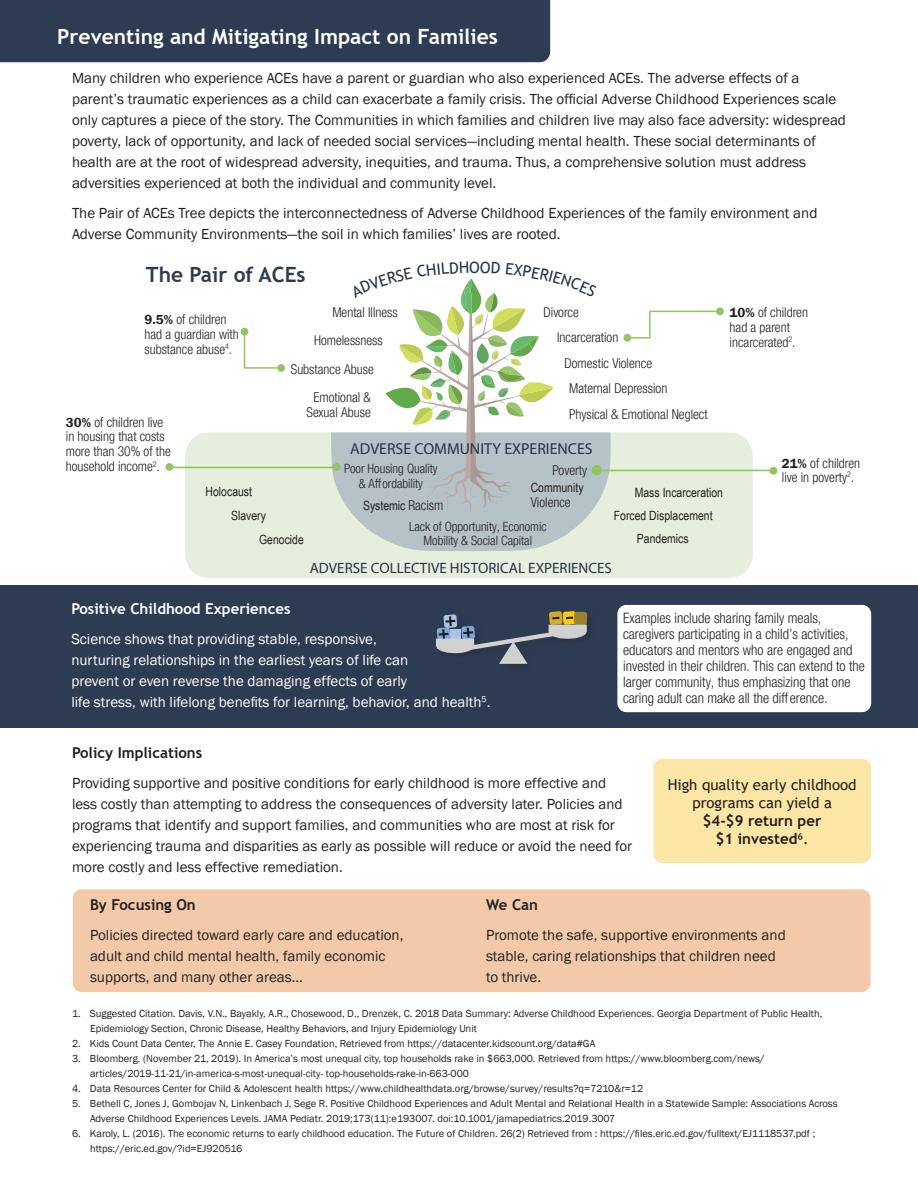
<style>
.page{position:relative;width:918px;height:1188px;background:#fff}
.page>*{position:absolute;margin:0;border:0;box-sizing:border-box;transform-origin:0 0}
.t1{font:700 21px "Trebuchet MS";color:#fff}
.trebuchet_subhead{font:700 21px "Trebuchet MS";color:#2e3c53}
.t2{font:15.75px "Myriad Pro";color:#273347}
.t3{font:15.75px "Trebuchet MS";color:#273347}
.franklin_text{font:15px/21px "Franklin Gothic";color:#231f20}
.franklin_text-2{font:15px/21px "Franklin Gothic";color:#fff}
.trebuchet_subhead-2{font:15px/18px "Trebuchet MS";color:#231f20;text-align:center}
.t4{font:15px "Myriad Pro";color:#273347}
.trebuchet_subhead-3{font:700 15px "Trebuchet MS";color:#231f20}
.trebuchet_subhead-4{font:700 15px "Trebuchet MS";color:#fff}
.callouts{font:300 condensed 14.25px/15.9px "Helvetica Neue LTW1 G";color:#231f20}
.callouts_flush_lefty{font:300 condensed 13.5px/15px "Helvetica Neue LTW1 G";color:#231f20}
.callouts-2{font:300 condensed 13.5px/15px "Helvetica Neue LTW1 G";color:#231f20;text-align:center}
.callouts_flush_lefty-2{font:12.75px/24.2px "Arial Narrow";color:#231f20}
.callouts_flush_lefty-3{font:300 condensed 12.75px/14.1px "Helvetica Neue LTW1 G";color:#231f20;text-align:center}
.footnotes{font:10.5px/15px "Franklin Gothic";color:#231f20}
.small_type{font:10.5px/15px "Franklin Gothic";color:#231f20}
.s1{font-family:"Franklin Gothic";font-weight:600;font-stretch:normal}
.s2{font-family:"Helvetica Neue LTW1 G";font-weight:300;font-stretch:condensed;font-size:13.5px}
.s3{font-weight:700}
</style>
<div class="page">
<div style="left:73px;top:889px;width:797px;height:103px;background:#f3caa9;border-radius:9px"></div>
<div style="left:0;top:585px;width:918px;height:142px;background:#2e3c53"></div>
<div style="left:0;top:0;width:551px;height:63px;background:#2e3c53"></div>
<div style="left:653px;top:759px;width:218px;height:104px;background:#fce6a6;border-radius:9px"></div>
<div style="left:617px;top:605px;width:254px;height:107px;background:#fff;border-radius:9px"></div>
<svg style="left:436px;top:611px;width:151px;height:53px"></svg>
<div style="left:185px;top:432px;width:568px;height:146px;background:#e6efde"></div>
<svg style="left:243px;top:330px;width:34px;height:39px"></svg>
<div style="left:241px;top:328px;width:7px;height:8px;background:#91c561;border-radius:50%"></div>
<div style="left:277px;top:364px;width:8px;height:8px;background:#91c561;border-radius:50%"></div>
<hr style="left:594px;top:469px;width:181px;height:3px;background:#91c561">
<div style="left:770px;top:467px;width:7px;height:8px;background:#91c561;border-radius:50%"></div>
<svg style="left:627px;top:310px;width:94px;height:29px"></svg>
<div style="left:623px;top:334px;width:8px;height:8px;background:#91c561;border-radius:50%"></div>
<div style="left:716px;top:308px;width:8px;height:7px;background:#91c561;border-radius:50%"></div>
<div style="left:166px;top:463px;width:7px;height:8px;background:#91c561;border-radius:50%"></div>
<hr style="left:172px;top:466px;width:163px;height:3px;background:#91c561">
<svg style="left:331px;top:279px;width:280px;height:272px"></svg>
<p class="t1" style="left:57px;top:24px;width:442px">Preventing and Mitigating Impact on Families</p>
<p class="franklin_text" style="left:72px;top:67px;width:776px">Many children who experience ACEs have a parent or guardian who also experienced ACEs. The adverse effects of a parent’s traumatic experiences as a child can exacerbate a family crisis. The official Adverse Childhood Experiences scale only captures a piece of the story. The Communities in which families and children live may also face adversity: widespread poverty, lack of opportunity, and lack of needed social services—including mental health. These social determinants of health are at the root of widespread adversity, inequities, and trauma. Thus, a comprehensive solution must address adversities experienced at both the individual and community level.</p>
<p class="franklin_text" style="left:72px;top:202px;width:747px">The Pair of ACEs Tree depicts the interconnectedness of Adverse Childhood Experiences of the family environment and<br>Adverse Community Environments—the soil in which families’ lives are rooted.</p>
<p class="trebuchet_subhead" style="left:146px;top:261px;width:161px">The Pair of ACEs</p>
<p class="t3" style="left:469px;top:257px;width:12px">O</p>
<p class="callouts_flush_lefty" style="left:730px;top:304px;width:80px"><span class="s1">10%</span> of children had a parent incarcerated<sup>2</sup>.</p>
<p class="callouts_flush_lefty" style="left:544px;top:304px;width:37px">Divorce</p>
<p class="callouts_flush_lefty" style="left:557px;top:330px;width:63px">Incarceration</p>
<p class="callouts_flush_lefty" style="left:565px;top:355px;width:89px">Domestic Violence</p>
<p class="callouts_flush_lefty" style="left:569px;top:381px;width:100px">Maternal Depression</p>
<p class="callouts_flush_lefty" style="left:569px;top:406px;width:140px">Physical &amp; Emotional Neglect</p>
<p class="callouts-2" style="left:332px;top:304px;width:67px">Mental Illness</p>
<p class="callouts-2" style="left:314px;top:333px;width:70px">Homelessness</p>
<p class="callouts-2" style="left:291px;top:361px;width:84px">Substance Abuse</p>
<p class="callouts-2" style="left:307px;top:390px;width:66px">Emotional &amp;<br>Sexual Abuse</p>
<p class="callouts_flush_lefty" style="left:144px;top:311px;width:96px"><span class="s1">9.5%</span> of children had a guardian with substance abuse<sup>4</sup>.</p>
<p class="callouts_flush_lefty" style="left:66px;top:416px;width:100px;line-height:13.6px"><span class="s1">30%</span> of children live in housing that costs</p>
<p class="callouts_flush_lefty" style="left:66px;top:444px;width:106px">more than 30% of the household income<sup>2</sup>.</p>
<p class="t2" style="left:350px;top:439px;width:244px">ADVERSE COMMUNITY EXPERIENCES</p>
<p class="callouts_flush_lefty" style="left:782px;top:457px;width:80px;line-height:13.5px"><span class="s1">21%</span> of children live in poverty<sup>2</sup>.</p>
<p class="callouts_flush_lefty-3" style="left:344px;top:461px;width:95px;line-height:14.7px">Poor Housing Quality &amp; Affordability</p>
<p class="callouts_flush_lefty" style="left:553px;top:463px;width:36px">Poverty</p>
<p class="callouts_flush_lefty-2" style="left:531px;top:475px;width:54px">Community</p>
<p class="callouts_flush_lefty" style="left:531px;top:495px;width:41px">Violence</p>
<p class="callouts_flush_lefty-2" style="left:206px;top:479px;width:48px">Holocaust</p>
<p class="callouts_flush_lefty-2" style="left:635px;top:480px;width:90px">Mass Incarceration</p>
<p class="callouts_flush_lefty-2" style="left:259px;top:503px;width:46px;text-indent:-28px">Slavery<br>Genocide</p>
<p class="callouts_flush_lefty-2" style="left:363px;top:493px;width:82px">Systemic <span class="s2">Racism</span></p>
<p class="callouts_flush_lefty-2" style="left:614px;top:503px;width:100px">Forced Displacement</p>
<p class="callouts_flush_lefty-3" style="left:409px;top:519px;width:139px">Lack of Opportunity, Economic<br>Mobility &amp; Social Capital</p>
<p class="callouts_flush_lefty-2" style="left:637px;top:526px;width:53px">Pandemics</p>
<p class="t4" style="left:310px;top:559px;width:304px">ADVERSE COLLECTIVE HISTORICAL EXPERIENCES</p>
<p class="trebuchet_subhead-4" style="left:71px;top:599px;width:221px">Positive Childhood Experiences</p>
<p class="franklin_text-2" style="left:71px;top:629px;width:421px">Science shows that providing stable, responsive,<br>nurturing relationships in the earliest years of life can<br>prevent or even reverse the damaging effects of early<br>life stress, with lifelong benefits for learning, behavior, and health<sup>5</sup>.</p>
<p class="callouts" style="left:623px;top:611px;width:243px">Examples include sharing family meals, caregivers participating in a child’s activities, educators and mentors who are engaged and invested in their children. This can extend to the larger community, thus emphasizing that one caring adult can make all the difference.</p>
<p class="trebuchet_subhead-3" style="left:72px;top:743px;width:132px">Policy Implications</p>
<p class="franklin_text" style="left:72px;top:773px;width:562px">Providing supportive and positive conditions for early childhood is more effective and less costly than attempting to address the consequences of adversity later. Policies and programs that identify and support families, and communities who are most at risk for experiencing trauma and disparities as early as possible will reduce or avoid the need for more costly and less effective remediation.</p>
<p class="trebuchet_subhead-3" style="left:90px;top:895px;width:107px">By Focusing On</p>
<p class="franklin_text" style="left:90px;top:924px;width:315px">Policies directed toward early care and education, adult and child mental health, family economic supports, and many other areas...</p>
<p class="trebuchet_subhead-2" style="left:668px;top:775px;width:190px">High quality early childhood programs can yield a<br><span class="s3">$4-$9 return per<br>$1 invested</span>⁶.</p>
<p class="trebuchet_subhead-3" style="left:486px;top:895px;width:54px">We Can</p>
<p class="franklin_text" style="left:486px;top:924px;width:301px">Promote the safe, supportive environments and stable, caring relationships that children need to thrive.</p>
<p class="small_type" style="left:90px;top:1006px;width:734px;text-indent:-18px">1. Suggested Citation. Davis, V.N., Bayakly, A.R., Chosewood, D., Drenzek, C. 2018 Data Summary: Adverse Childhood Experiences. Georgia Department of Public Health,<br>Epidemiology Section, Chronic Disease, Healthy Behaviors, and Injury Epidemiology Unit</p>
<p class="footnotes" style="left:72px;top:1036px;width:525px">2. Kids Count Data Center, The Annie E. Casey Foundation, Retrieved from https://datacenter.kidscount.org/data#GA</p>
<p class="footnotes" style="left:90px;top:1051px;width:676px;text-indent:-18px">3. Bloomberg. (November 21, 2019). In America’s most unequal city, top households rake in $663,000. Retrieved from https://www.bloomberg.com/news/ articles/2019-11-21/in-america-s-most-unequal-city- top-households-rake-in-663-000</p>
<p class="footnotes" style="left:72px;top:1081px;width:573px">4. Data Resources Center for Child &amp; Adolescent health https://www.childhealthdata.org/browse/survey/results?q=7210&amp;r=12</p>
<p class="footnotes" style="left:90px;top:1096px;width:749px;text-indent:-18px">5. Bethell C, Jones J, Gombojav N, Linkenbach J, Sege R. Positive Childhood Experiences and Adult Mental and Relational Health in a Statewide Sample: Associations Across<br>Adverse Childhood Experiences Levels. JAMA Pediatr. 2019;173(11):e193007. doi:10.1001/jamapediatrics.2019.3007</p>
<p class="footnotes" style="left:90px;top:1126px;width:727px;text-indent:-18px">6. Karoly, L. (2016). The economic returns to early childhood education. The Future of Children. 26(2) Retrieved from : https://files.eric.ed.gov/fulltext/EJ1118537.pdf ; https://eric.ed.gov/?id=EJ920516</p>
</div>
